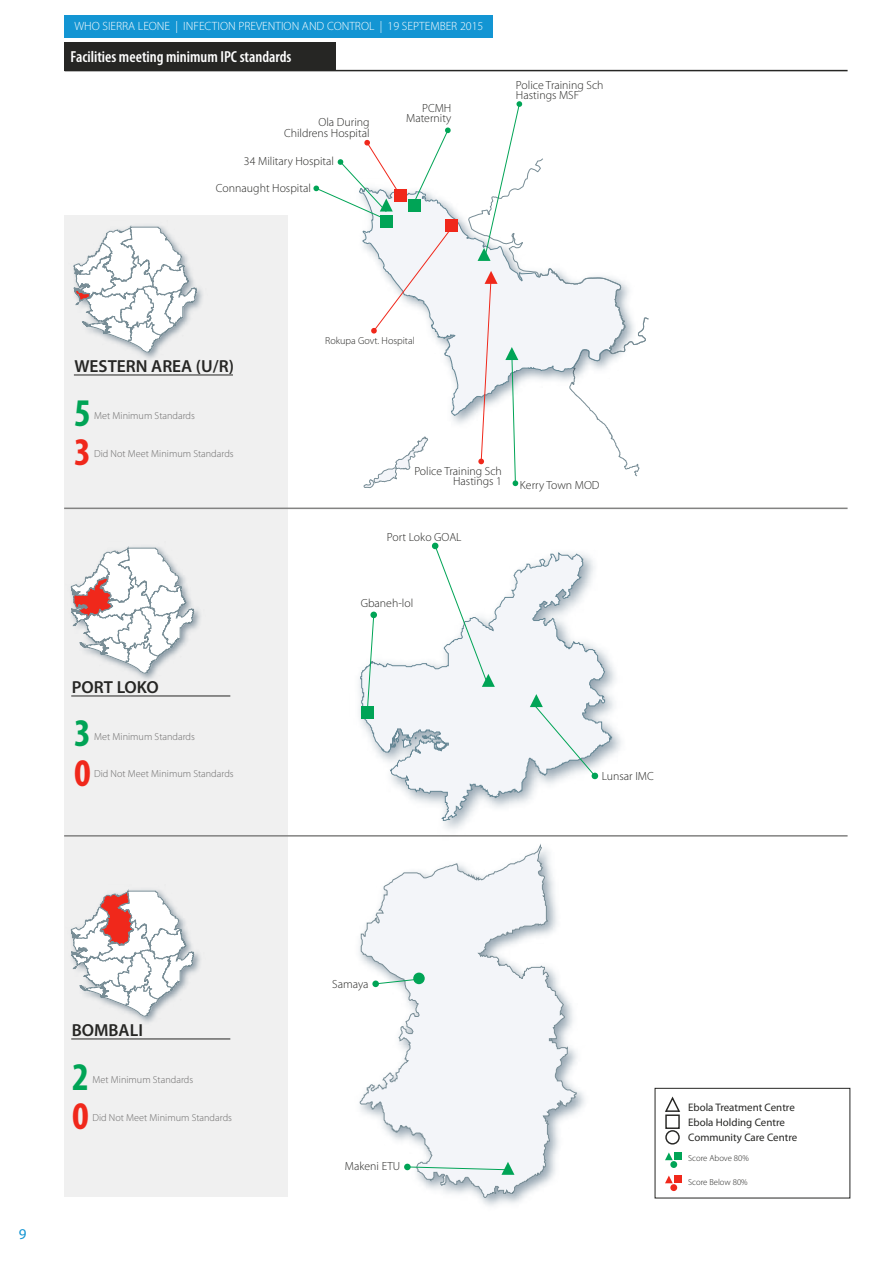
<style>
.page{position:relative;width:893px;height:1263px;background:#fff}
.page>*{position:absolute;margin:0;border:0;box-sizing:border-box;transform-origin:0 0}
.t1{font:700 condensed 39.3px "Myriad Pro";color:#00a456}
.t2{font:700 condensed 39.3px "Myriad Pro";color:#f0281b}
.t3{font:600 17.4px "Myriad Pro";color:#262624}
.t4{font:600 condensed 16.05px "Myriad Pro";color:#fff}
.t5{font:15px "Myriad Pro";color:#1395d3}
.t6{font:300 12px "Myriad Pro";color:#fff}
.t7{font:300 11.85px/10.2px "Myriad Pro";color:#262624;text-align:right}
.t8{font:10.95px/15.3px "Myriad Pro";color:#262624}
.t9{font:300 10.2px "Myriad Pro";color:#6b6a6a}
.t10{font:300 10.2px "Myriad Pro";color:#262624}
.t11{font:300 8.7px "Myriad Pro";color:#262624}
</style>
<div class="page">
<div style="left:64px;top:15px;width:428px;height:23px;background:#1395d3"></div>
<div style="left:64px;top:215px;width:223px;height:982px;background:#f0f0f0"></div>
<div style="left:65px;top:43px;width:271px;height:28px;background:#262624"></div>
<img style="left:73px;top:225px;width:130px;height:134px">
<svg style="left:74px;top:226px;width:123px;height:126px"></svg>
<hr style="left:74px;top:375px;width:159px;height:1px;background:#262624">
<img style="left:359px;top:666px;width:262px;height:164px">
<svg style="left:360px;top:552px;width:252px;height:269px"></svg>
<svg style="left:367px;top:614px;width:7px;height:92px"></svg>
<div style="left:370px;top:611px;width:7px;height:7px;background:#00a456;border-radius:50%"></div>
<svg style="left:530px;top:694px;width:69px;height:86px"></svg>
<svg style="left:431px;top:542px;width:64px;height:145px"></svg>
<div style="left:361px;top:706px;width:13px;height:13px;background:#00a456"></div>
<hr style="left:64px;top:508px;width:784px;height:1px;background:#838382">
<img style="left:70px;top:546px;width:131px;height:134px">
<svg style="left:71px;top:547px;width:123px;height:126px"></svg>
<hr style="left:71px;top:696px;width:159px;height:1px;background:#262624">
<hr style="left:64px;top:835px;width:784px;height:2px;background:#838382">
<img style="left:351px;top:836px;width:243px;height:370px">
<svg style="left:360px;top:843px;width:217px;height:355px"></svg>
<div style="left:404px;top:1163px;width:7px;height:7px;background:#00a456;border-radius:50%"></div>
<div style="left:413px;top:972px;width:12px;height:12px;background:#00a456;border-radius:50%"></div>
<svg style="left:375px;top:979px;width:43px;height:5px"></svg>
<div style="left:372px;top:980px;width:7px;height:7px;background:#00a456;border-radius:50%"></div>
<svg style="left:407px;top:1162px;width:107px;height:13px"></svg>
<img style="left:70px;top:889px;width:131px;height:134px">
<svg style="left:71px;top:890px;width:123px;height:126px"></svg>
<hr style="left:71px;top:1039px;width:159px;height:1px;background:#262624">
<svg style="left:362px;top:191px;width:106px;height:225px"></svg>
<svg style="left:363px;top:436px;width:65px;height:52px"></svg>
<svg style="left:414px;top:127px;width:37px;height:76px"></svg>
<svg style="left:313px;top:139px;width:89px;height:80px"></svg>
<div style="left:394px;top:189px;width:13px;height:13px;background:#f0281b"></div>
<div style="left:408px;top:199px;width:13px;height:13px;background:#00a456"></div>
<div style="left:380px;top:215px;width:13px;height:13px;background:#00a456"></div>
<svg style="left:666px;top:1131px;width:13px;height:13px"></svg>
<div style="left:665px;top:1130px;width:15px;height:14px;border:1px solid #262624;border-radius:50%"></div>
<div style="left:655px;top:1088px;width:195px;height:110px;border:1px solid #262624"></div>
<svg style="left:665px;top:1096px;width:16px;height:16px"></svg>
<div style="left:665px;top:1114px;width:15px;height:15px;border:1px solid #262624"></div>
<div style="left:674px;top:1152px;width:7px;height:8px;background:#00a456"></div>
<svg style="left:665px;top:1152px;width:8px;height:8px"></svg>
<div style="left:670px;top:1161px;width:7px;height:7px;background:#00a456;border-radius:50%"></div>
<div style="left:674px;top:1175px;width:7px;height:8px;background:#f0281b"></div>
<svg style="left:665px;top:1175px;width:8px;height:8px"></svg>
<div style="left:670px;top:1184px;width:7px;height:7px;background:#f0281b;border-radius:50%"></div>
<hr style="left:65px;top:70px;width:783px;height:1px;background:#262624">
<svg style="left:468px;top:101px;width:181px;height:385px"></svg>
<svg style="left:371px;top:225px;width:83px;height:109px"></svg>
<div style="left:445px;top:219px;width:13px;height:13px;background:#f0281b"></div>
<p class="t6" style="left:74px;top:19px;width:410px">WHO SIERRA LEONE | INFECTION PREVENTION AND CONTROL | 19 SEPTEMBER 2015</p>
<h3 class="t4" style="left:71px;top:47px;width:222px">Facilities meeting minimum IPC standards</h3>
<p class="t7" style="left:284px;top:117px;width:87px">Ola During<br>Childrens Hospital</p>
<p class="t7" style="left:244px;top:156px;width:92px">34 Military Hospital</p>
<p class="t7" style="left:216px;top:183px;width:96px">Connaught Hospital</p>
<p class="t7" style="left:406px;top:103px;width:47px">PCMH<br>Maternity</p>
<p class="t7" style="left:516px;top:80px;width:89px;text-align:left">Police Training Sch<br>Hastings MSF</p>
<h2 class="t3" style="left:74px;top:355px;width:161px">WESTERN AREA (U/R)</h2>
<h1 class="t1" style="left:74px;top:388px;width:18px">5</h1>
<h1 class="t2" style="left:74px;top:427px;width:18px">3</h1>
<p class="t9" style="left:94px;top:410px;width:102px">Met Minimum Standards</p>
<p class="t9" style="left:94px;top:447px;width:141px">Did Not Meet Minimum Standards</p>
<h2 class="t3" style="left:72px;top:676px;width:89px">PORT LOKO</h2>
<h1 class="t1" style="left:74px;top:709px;width:18px">3</h1>
<h1 class="t2" style="left:74px;top:748px;width:18px">0</h1>
<p class="t9" style="left:94px;top:730px;width:102px">Met Minimum Standards</p>
<p class="t9" style="left:94px;top:768px;width:141px">Did Not Meet Minimum Standards</p>
<p class="t10" style="left:325px;top:334px;width:91px">Rokupa Govt. Hospital</p>
<p class="t7" style="left:414px;top:465px;width:89px">Police Training Sch<br>Hastings 1</p>
<p class="t7" style="left:387px;top:532px;width:76px">Port Loko GOAL</p>
<p class="t7" style="left:520px;top:480px;width:81px">Kerry Town MOD</p>
<p class="t7" style="left:361px;top:598px;width:54px">Gbaneh-lol</p>
<p class="t7" style="left:602px;top:771px;width:53px">Lunsar IMC</p>
<p class="t5" style="left:19px;top:1225px;width:9px">9</p>
<h2 class="t3" style="left:72px;top:1018px;width:73px">BOMBALI</h2>
<h1 class="t1" style="left:72px;top:1052px;width:18px">2</h1>
<h1 class="t2" style="left:72px;top:1092px;width:18px">0</h1>
<p class="t9" style="left:92px;top:1074px;width:102px">Met Minimum Standards</p>
<p class="t9" style="left:92px;top:1111px;width:141px">Did Not Meet Minimum Standards</p>
<p class="t7" style="left:332px;top:978px;width:38px">Samaya</p>
<p class="t7" style="left:345px;top:1160px;width:57px">Makeni ETU</p>
<p class="t8" style="left:688px;top:1099px;width:111px">Ebola Treatment Centre<br>Ebola Holding Centre<br>Community Care Centre</p>
<p class="t11" style="left:688px;top:1153px;width:62px">Score Above 80%</p>
<p class="t11" style="left:688px;top:1176px;width:61px">Score Below 80%</p>
</div>
